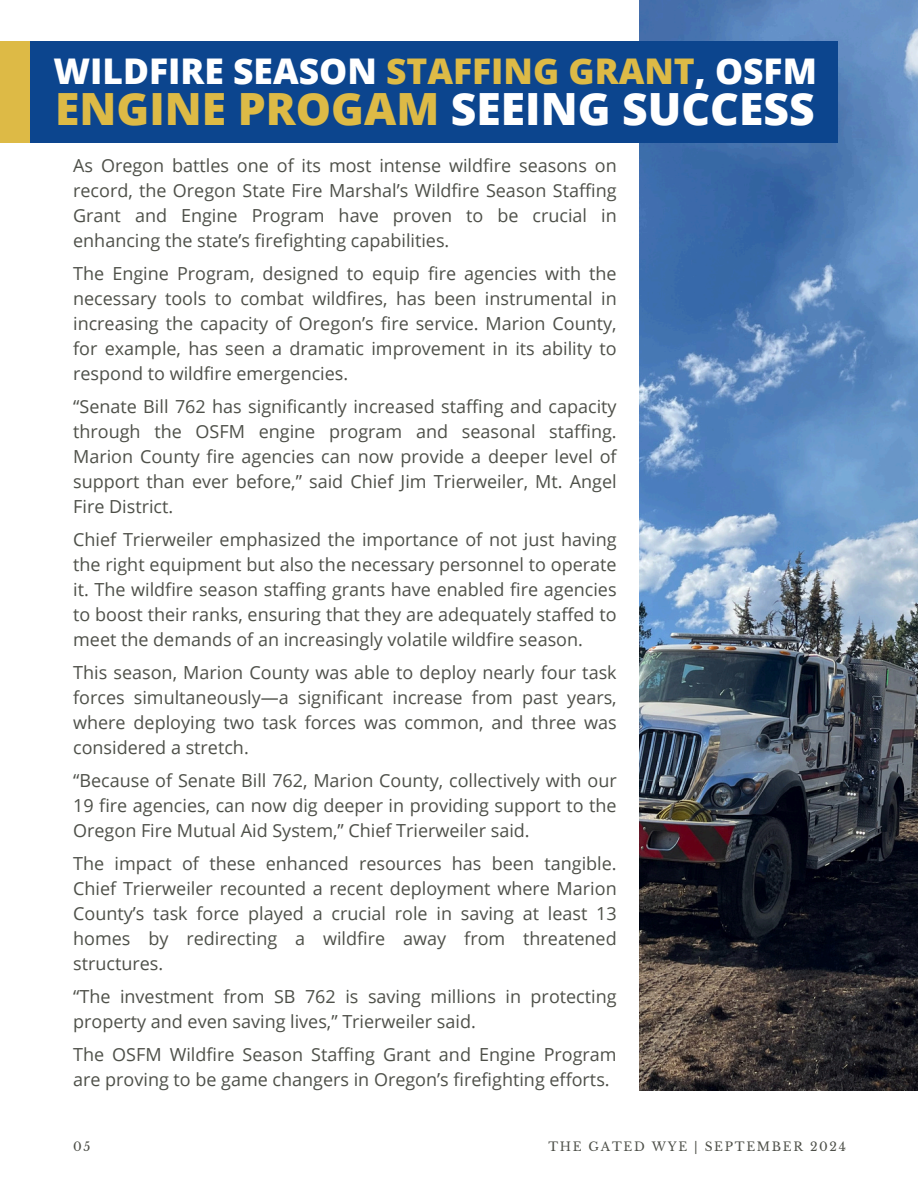
<style>
.page{position:relative;width:918px;height:1188px;background:#fff}
.page>*{position:absolute;margin:0;border:0;box-sizing:border-box;transform-origin:0 0}
.t1{font:800 44.4px "Open Sans";color:#fff}
.t2{font:800 35.4px "Open Sans";color:#fff}
.t3{font:18px/25px "Open Sans";color:#4e5049;text-align:justify}
.t4{font:12.15px "Libre Baskerville";letter-spacing:.14em;color:#4e5049}
.s1{color:#ddba46}
</style>
<div class="page">
<img style="left:639px;top:0;width:279px;height:1090px">
<div style="left:0;top:42px;width:838px;height:101px;background:#0c458e"></div>
<div style="left:0;top:42px;width:30px;height:101px;background:#ddba46"></div>
<h1 class="t2" style="left:53px;top:46px;width:765px">WILDFIRE SEASON <span class="s1">STAFFING GRANT</span>, OSFM</h1>
<h1 class="t1" style="left:55px;top:77px;width:761px"><span class="s1">ENGINE PROGAM</span> SEEING SUCCESS</h1>
<h2 class="t3" style="left:73px;top:153px;width:545px">As Oregon battles one of its most intense wildfire seasons on record, the Oregon State Fire Marshal’s Wildfire Season Staffing Grant and Engine Program have proven to be crucial in enhancing the state’s firefighting capabilities.</h2>
<h2 class="t3" style="left:73px;top:261px;width:545px">The Engine Program, designed to equip fire agencies with the necessary tools to combat wildfires, has been instrumental in increasing the capacity of Oregon’s fire service. Marion County, for example, has seen a dramatic improvement in its ability to respond to wildfire emergencies.</h2>
<h2 class="t3" style="left:73px;top:394px;width:545px">“Senate Bill 762 has significantly increased staffing and capacity through the OSFM engine program and seasonal staffing.<br>Marion County fire agencies can now provide a deeper level of support than ever before,” said Chief Jim Trierweiler, Mt. Angel Fire District.</h2>
<h2 class="t3" style="left:73px;top:527px;width:545px">Chief Trierweiler emphasized the importance of not just having the right equipment but also the necessary personnel to operate it. The wildfire season staffing grants have enabled fire agencies to boost their ranks, ensuring that they are adequately staffed to meet the demands of an increasingly volatile wildfire season.</h2>
<h2 class="t3" style="left:73px;top:660px;width:545px">This season, Marion County was able to deploy nearly four task forces simultaneously—a significant increase from past years, where deploying two task forces was common, and three was considered a stretch.</h2>
<h2 class="t3" style="left:73px;top:768px;width:545px">“Because of Senate Bill 762, Marion County, collectively with our 19 fire agencies, can now dig deeper in providing support to the Oregon Fire Mutual Aid System,” Chief Trierweiler said.</h2>
<h2 class="t3" style="left:73px;top:851px;width:545px">The impact of these enhanced resources has been tangible.<br>Chief Trierweiler recounted a recent deployment where Marion County’s task force played a crucial role in saving at least 13 homes by redirecting a wildfire away from threatened structures.</h2>
<p class="t3" style="left:73px;top:984px;width:545px">“The investment from SB 762 is saving millions in protecting property and even saving lives,” Trierweiler said.</p>
<p class="t3" style="left:73px;top:1042px;width:545px">The OSFM Wildfire Season Staffing Grant and Engine Program are proving to be game changers in Oregon’s firefighting efforts.</p>
<h2 class="t4" style="left:73px;top:1139px;width:19px">05</h2>
<h2 class="t4" style="left:548px;top:1139px;width:299px">THE GATED WYE | SEPTEMBER 2024</h2>
</div>
